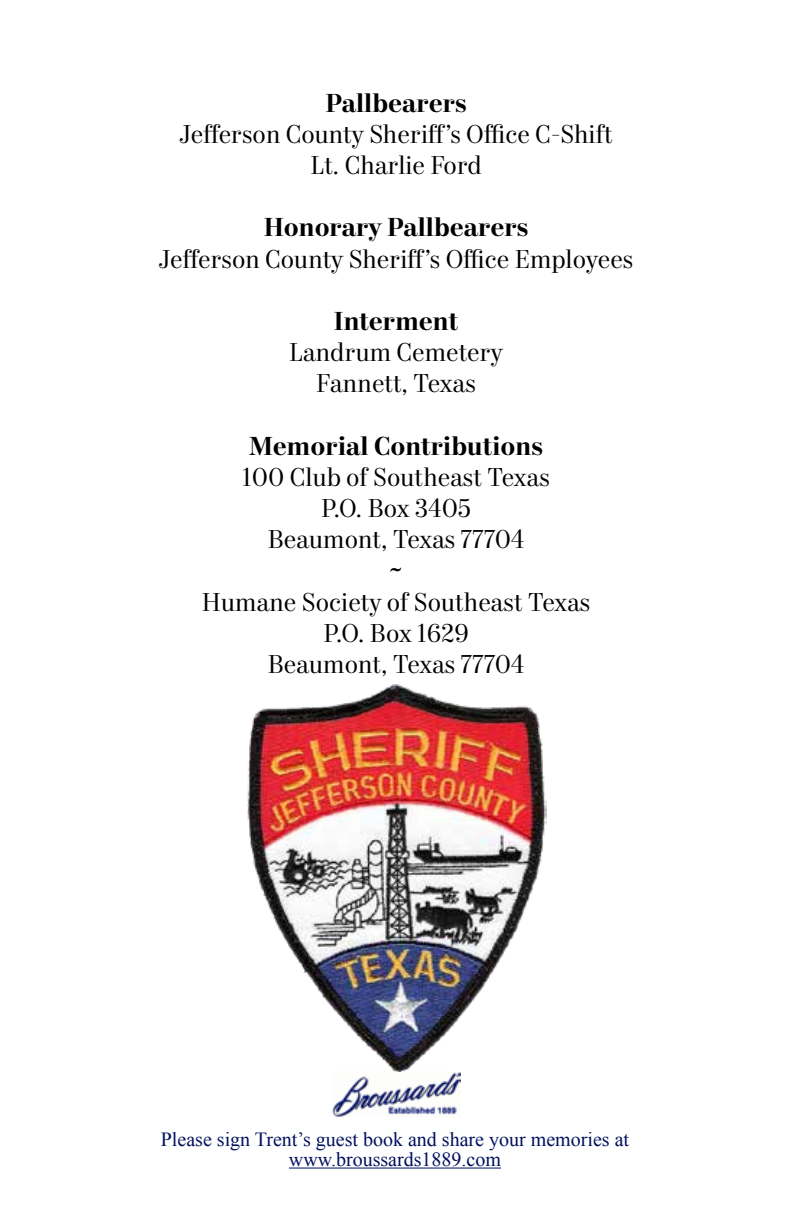
<style>
.page{position:relative;width:792px;height:1224px;background:#fff}
.page>*{position:absolute;margin:0;border:0;box-sizing:border-box;transform-origin:0 0}
.t1{font:26px/31.2px "Mort Modern 08";color:#000;text-align:center}
.t2{font:600 26px "Mort Modern 10";color:#000}
.t3{font:20px/20px "Times New Roman";color:#00115e;text-align:center}
</style>
<div class="page">
<img style="left:333px;top:1072px;width:127px;height:46px">
<hr style="left:289px;top:1168px;width:212px;height:1px;background:#00115e">
<img style="left:247px;top:684px;width:299px;height:388px">
<p class="t2" style="left:325px;top:86px;width:143px">Pallbearers</p>
<p class="t1" style="left:179px;top:120px;width:435px">Jefferson County Sheriff’s Office C-Shift<br>Lt. Charlie Ford</p>
<p class="t2" style="left:263px;top:211px;width:267px">Honorary Pallbearers</p>
<p class="t1" style="left:158px;top:245px;width:476px">Jefferson County Sheriff’s Office Employees</p>
<p class="t2" style="left:333px;top:304px;width:126px">Interment</p>
<p class="t1" style="left:289px;top:338px;width:216px">Landrum Cemetery<br>Fannett, Texas</p>
<p class="t2" style="left:249px;top:429px;width:296px">Memorial Contributions</p>
<p class="t1" style="left:202px;top:463px;width:390px">100 Club of Southeast Texas<br>P.O. Box 3405<br>Beaumont, Texas 77704<br>~<br>Humane Society of Southeast Texas<br>P.O. Box 1629<br>Beaumont, Texas 77704</p>
<p class="t3" style="left:161px;top:1129px;width:470px">Please sign Trent’s guest book and share your memories at www.broussards1889.com</p>
</div>
